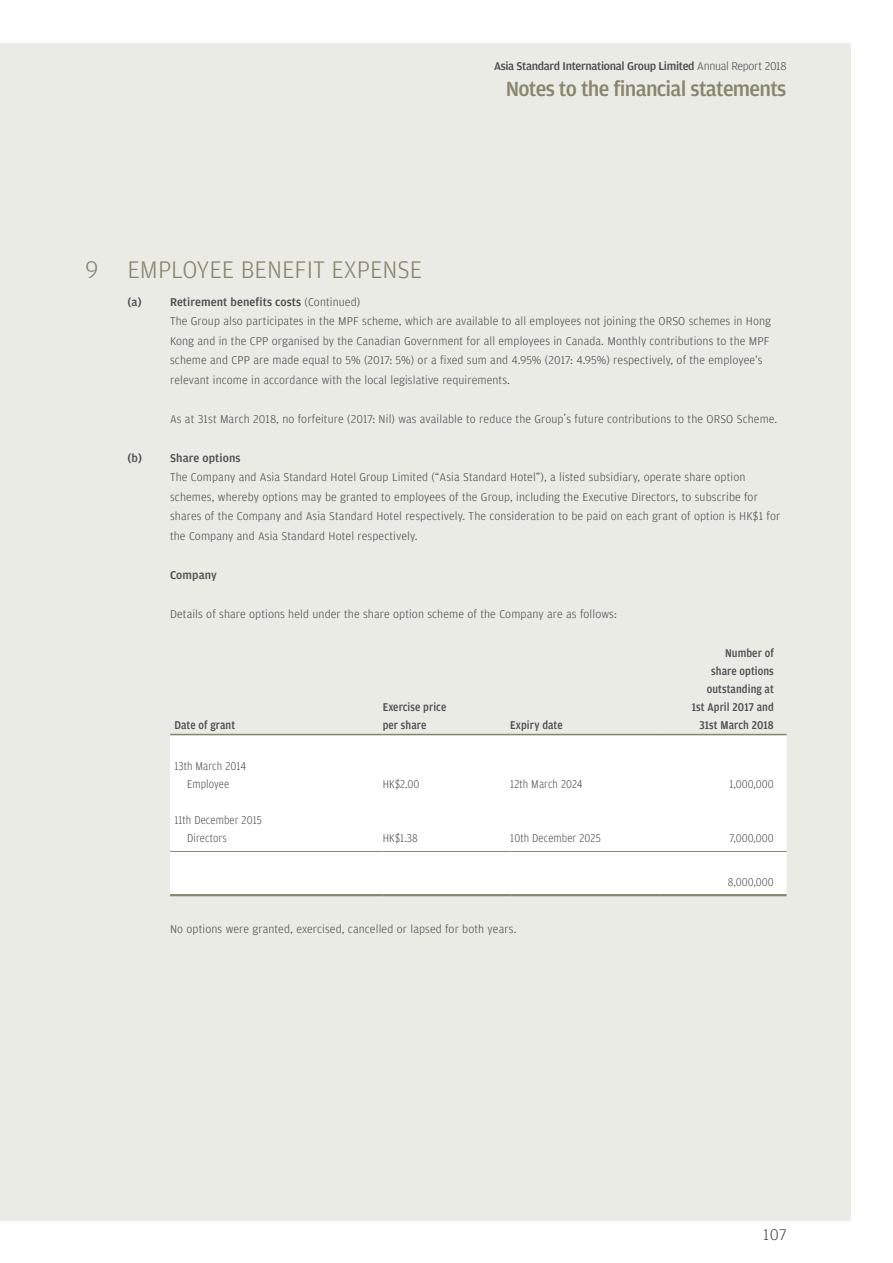
<style>
.page{position:relative;width:893px;height:1263px;background:#fff}
.page>*{position:absolute;margin:0;border:0;box-sizing:border-box;transform-origin:0 0}
.Heading_1{font:300 25.5px "Amplitude";color:#87856c}
.t1{font:500 21.75px "Amplitude";letter-spacing:-.035em;color:#87856c}
.t2{font:300 16.5px "Amplitude";color:#4b4c4d}
.Notes{font:300 12px/19.5px "Amplitude";letter-spacing:.01em;color:#4b4c4d}
.Notes-2{font:300 12px/18px "Amplitude";letter-spacing:.01em;color:#4b4c4d;text-align:center;scale:.9 1}
.Notes-3{font:500 12px "Amplitude";letter-spacing:.005em;color:#4b4c4d;scale:.9 1}
.Notes-4{font:500 12px "Amplitude";letter-spacing:.005em;color:#4b4c4d}
.Notes-5{font:500 12px "Amplitude";letter-spacing:-.03em;color:#4b4c4d}
.s1{font-weight:300}
</style>
<div class="page">
<div style="left:0;top:43px;width:850px;height:1177px;background:#ebebe6"></div>
<div style="left:170px;top:735px;width:617px;height:159px;background:#fff"></div>
<hr style="left:170px;top:734px;width:213px;height:1px;background:#87856c">
<hr style="left:383px;top:734px;width:127px;height:1px;background:#87856c">
<hr style="left:510px;top:734px;width:149px;height:1px;background:#87856c">
<hr style="left:659px;top:734px;width:128px;height:1px;background:#87856c">
<hr style="left:170px;top:851px;width:213px;height:1px;background:#87856c">
<hr style="left:383px;top:851px;width:127px;height:1px;background:#87856c">
<hr style="left:510px;top:851px;width:149px;height:1px;background:#87856c">
<hr style="left:659px;top:851px;width:128px;height:1px;background:#87856c">
<hr style="left:170px;top:894px;width:213px;height:2px;background:#87856c">
<hr style="left:383px;top:894px;width:127px;height:2px;background:#87856c">
<hr style="left:510px;top:894px;width:149px;height:2px;background:#87856c">
<hr style="left:659px;top:894px;width:128px;height:2px;background:#87856c">
<p class="Notes-5" style="left:494px;top:60px;width:294px">Asia Standard International Group Limited <span class="s1">Annual Report 2018</span></p>
<h2 class="t1" style="left:506px;top:77px;width:282px">Notes to the financial statements</h2>
<p class="Heading_1" style="left:85px;top:255px;width:339px">9 EMPLOYEE BENEFIT EXPENSE</p>
<p class="Notes-4" style="left:128px;top:295px;width:234px">(a) Retirement benefits costs <span class="s1">(Continued)</span></p>
<p class="Notes" style="left:170px;top:312px;width:602px">The Group also participates in the MPF scheme, which are available to all employees not joining the ORSO schemes in Hong Kong and in the CPP organised by the Canadian Government for all employees in Canada. Monthly contributions to the MPF scheme and CPP are made equal to 5% (2017: 5%) or a fixed sum and 4.95% (2017: 4.95%) respectively, of the employee’s relevant income in accordance with the local legislative requirements.</p>
<p class="Notes" style="left:170px;top:409px;width:609px">As at 31st March 2018, no forfeiture (2017: Nil) was available to reduce the Group’s future contributions to the ORSO Scheme.</p>
<p class="Notes-4" style="left:128px;top:451px;width:115px">(b) Share options</p>
<p class="Notes" style="left:170px;top:468px;width:612px">The Company and Asia Standard Hotel Group Limited (“Asia Standard Hotel”), a listed subsidiary, operate share option schemes, whereby options may be granted to employees of the Group, including the Executive Directors, to subscribe for shares of the Company and Asia Standard Hotel respectively. The consideration to be paid on each grant of option is HK$1 for the Company and Asia Standard Hotel respectively.</p>
<p class="Notes-4" style="left:170px;top:568px;width:48px">Company</p>
<p class="Notes" style="left:170px;top:604px;width:448px">Details of share options held under the share option scheme of the Company are as follows:</p>
<p class="Notes-3" style="left:725px;top:647px;width:56px">Number of</p>
<p class="Notes-3" style="left:711px;top:665px;width:71px">share options</p>
<p class="Notes-3" style="left:707px;top:683px;width:76px">outstanding at</p>
<p class="Notes-3" style="left:383px;top:701px;width:72px">Exercise price</p>
<p class="Notes-3" style="left:692px;top:701px;width:93px">1st April 2017 and</p>
<p class="Notes-3" style="left:174px;top:719px;width:69px">Date of grant</p>
<p class="Notes-3" style="left:383px;top:719px;width:50px">per share</p>
<p class="Notes-3" style="left:510px;top:719px;width:60px">Expiry date</p>
<p class="Notes-3" style="left:699px;top:719px;width:84px">31st March 2018</p>
<p class="Notes-2" style="left:174px;top:757px;width:81px">13th March 2014<br>Employee</p>
<p class="Notes-2" style="left:383px;top:775px;width:42px">HK$2.00</p>
<p class="Notes-2" style="left:510px;top:775px;width:82px">12th March 2024</p>
<p class="Notes-2" style="left:729px;top:775px;width:51px">1,000,000</p>
<p class="Notes-2" style="left:187px;top:811px;width:85px;text-align:left;text-indent:-13px">11th December 2015<br>Directors</p>
<p class="Notes-2" style="left:383px;top:829px;width:41px">HK$1.38</p>
<p class="Notes-2" style="left:510px;top:829px;width:102px">10th December 2025</p>
<p class="Notes-2" style="left:730px;top:829px;width:51px">7,000,000</p>
<p class="Notes-2" style="left:728px;top:873px;width:53px">8,000,000</p>
<p class="Notes" style="left:170px;top:919px;width:348px">No options were granted, exercised, cancelled or lapsed for both years.</p>
<h3 class="t2" style="left:763px;top:1225px;width:25px">107</h3>
</div>
